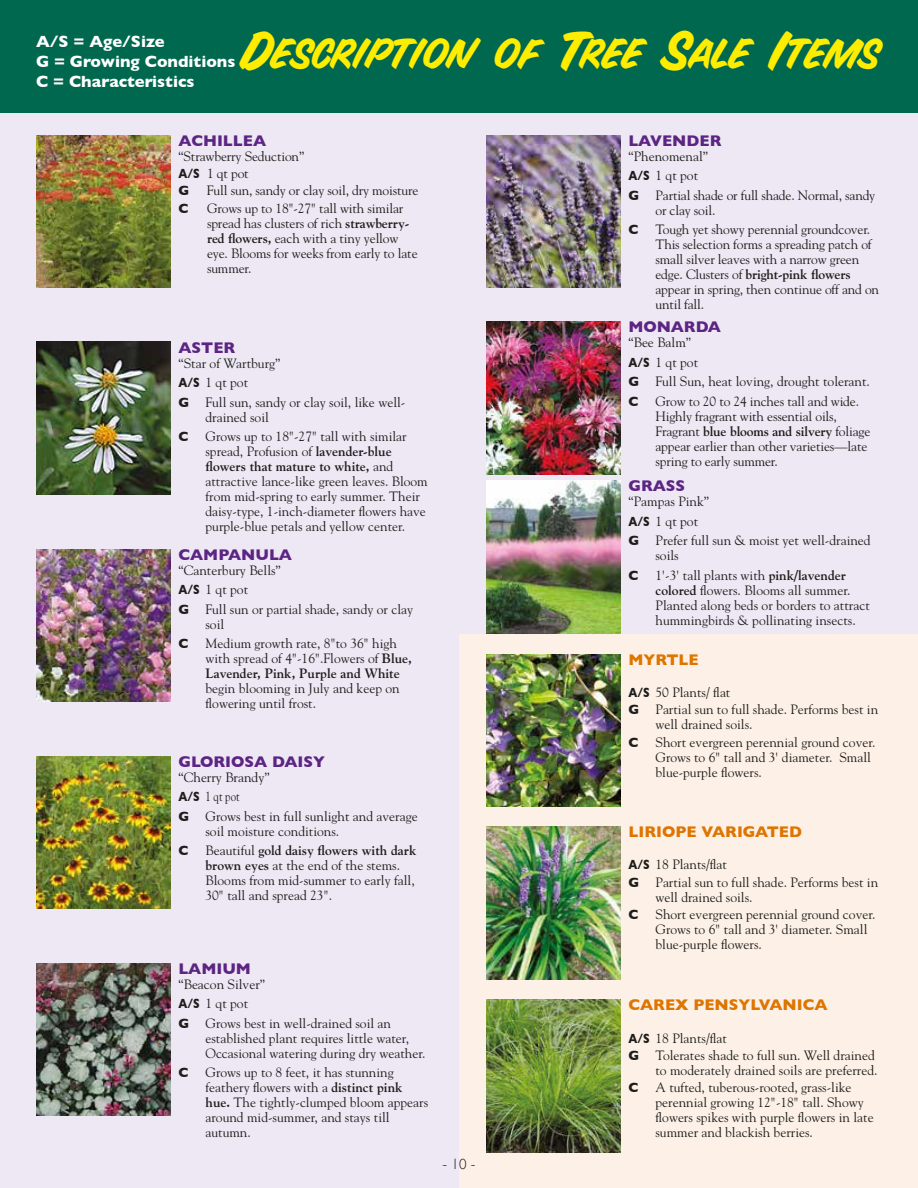
<style>
.page{position:relative;width:918px;height:1188px;background:#fff}
.page>*{position:absolute;margin:0;border:0;box-sizing:border-box;transform-origin:0 0}
.t1{font:42px "Falkland";color:#ffed00}
.t2{font:700 16.5px "Gill Sans";color:#fff}
.name_of_item{font:700 15.75px "Gill Sans";color:#5c2483}
.name_of_item-2{font:700 15.75px "Gill Sans";color:#dd7500}
.t3{font:300 15px "Gill Sans";color:#1d1d1b}
.name_of_item-3{font:13.5px/15px "Goudy";color:#1d1d1b}
.t4{font:700 13.5px "Gill Sans";color:#1d1d1b}
.name_of_item-4{font:13.5px "Goudy";color:#1d1d1b;scale:.8 1}
.s1{font-family:"Gill Sans";font-weight:700}
.s2{font-weight:700}
</style>
<div class="page">
<div style="left:0;top:112px;width:459px;height:1076px;background:#ede8f4"></div>
<div style="left:459px;top:634px;width:459px;height:554px;background:#fdf1e7"></div>
<div style="left:459px;top:112px;width:459px;height:522px;background:#ede8f4"></div>
<img style="left:486px;top:826px;width:135px;height:153px">
<img style="left:486px;top:654px;width:135px;height:153px">
<img style="left:486px;top:1000px;width:135px;height:153px">
<div style="left:0;top:0;width:918px;height:112px;background:#00684e"></div>
<img style="left:486px;top:321px;width:135px;height:153px">
<img style="left:486px;top:135px;width:135px;height:153px">
<img style="left:486px;top:481px;width:135px;height:153px">
<img style="left:36px;top:963px;width:135px;height:153px">
<img style="left:36px;top:135px;width:135px;height:153px">
<img style="left:36px;top:342px;width:135px;height:153px">
<img style="left:36px;top:756px;width:135px;height:153px">
<img style="left:36px;top:549px;width:135px;height:153px">
<p class="t1" style="left:241px;top:29px;width:642px">Description of Tree Sale Items</p>
<p class="t2" style="left:36px;top:29px;width:130px">A/S = Age/Size</p>
<p class="t2" style="left:36px;top:48px;width:201px">G = Growing Conditions</p>
<p class="t2" style="left:36px;top:68px;width:160px">C = Characteristics</p>
<p class="name_of_item" style="left:178px;top:128px;width:89px">ACHILLEA</p>
<p class="name_of_item-3" style="left:178px;top:148px;width:127px">“Strawberry Seduction”</p>
<p class="name_of_item-3" style="left:178px;top:166px;width:72px"><span class="s1">A/S</span> 1 qt pot</p>
<p class="t4" style="left:179px;top:180px;width:12px">G</p>
<p class="name_of_item-3" style="left:207px;top:183px;width:213px">Full sun, sandy or clay soil, dry moisture</p>
<p class="t4" style="left:178px;top:197px;width:12px">C</p>
<p class="name_of_item-3" style="left:207px;top:200px;width:212px">Grows up to 18"-27" tall with similar spread has clusters of rich <span class="s2">strawberry&shy;red flowers,</span> each with a tiny yellow eye. Blooms for weeks from early to late summer.</p>
<p class="name_of_item" style="left:178px;top:335px;width:58px">ASTER</p>
<p class="name_of_item-3" style="left:178px;top:355px;width:103px">“Star of Wartburg”</p>
<p class="name_of_item-3" style="left:178px;top:375px;width:71px"><span class="s1">A/S</span> 1 qt pot</p>
<p class="name_of_item-3" style="left:206px;top:394px;width:201px;text-indent:-27px"><span class="s1">G</span> Full sun, sandy or clay soil, like well&shy;drained soil</p>
<p class="t4" style="left:178px;top:426px;width:12px">C</p>
<p class="name_of_item-3" style="left:206px;top:429px;width:224px">Grows up to 18"-27" tall with similar spread, Profusion of <span class="s2">lavender-blue flowers that mature to white,</span> and attractive lance-like green leaves. Bloom from mid-spring to early summer. Their daisy-type, 1-inch-diameter flowers have purple-blue petals and yellow center.</p>
<p class="name_of_item" style="left:178px;top:542px;width:115px">CAMPANULA</p>
<p class="name_of_item-3" style="left:178px;top:562px;width:104px">“Canterbury Bells”</p>
<p class="name_of_item-3" style="left:178px;top:582px;width:71px"><span class="s1">A/S</span> 1 qt pot</p>
<p class="name_of_item-3" style="left:206px;top:601px;width:209px;text-indent:-27px"><span class="s1">G</span> Full sun or partial shade, sandy or clay soil</p>
<p class="t4" style="left:178px;top:633px;width:12px">C</p>
<p class="name_of_item-3" style="left:206px;top:636px;width:208px">Medium growth rate, 8"to 36" high with spread of 4"-16".Flowers of <span class="s2">Blue,<br>Lavender, Pink, Purple and White </span>begin blooming in July and keep on flowering until frost.</p>
<p class="name_of_item" style="left:178px;top:749px;width:148px">GLORIOSA DAISY</p>
<p class="name_of_item-3" style="left:178px;top:769px;width:93px">“Cherry Brandy”</p>
<p class="name_of_item-4" style="left:178px;top:788px;width:78px"><span class="s1">A/S</span> 1 qt pot</p>
<p class="name_of_item-3" style="left:206px;top:808px;width:214px;text-indent:-27px"><span class="s1">G</span> Grows best in full sunlight and average soil moisture conditions.</p>
<p class="t4" style="left:178px;top:840px;width:12px">C</p>
<p class="name_of_item-3" style="left:205px;top:843px;width:213px">Beautiful <span class="s2">gold daisy flowers with dark brown eyes</span> at the end of the stems.<br>Blooms from mid-summer to early fall, 30" tall and spread 23".</p>
<p class="name_of_item" style="left:178px;top:956px;width:74px">LAMIUM</p>
<p class="name_of_item-3" style="left:178px;top:976px;width:88px">“Beacon Silver”</p>
<p class="name_of_item-3" style="left:178px;top:996px;width:71px"><span class="s1">A/S</span> 1 qt pot</p>
<p class="name_of_item-3" style="left:206px;top:1015px;width:222px;text-indent:-27px"><span class="s1">G</span> Grows best in well-drained soil an established plant requires little water,<br>Occasional watering during dry weather.</p>
<p class="t4" style="left:178px;top:1062px;width:12px">C</p>
<p class="name_of_item-3" style="left:206px;top:1065px;width:224px">Grows up to 8 feet, it has stunning feathery flowers with a <span class="s2">distinct pink hue.</span> The tightly-clumped bloom appears around mid-summer, and stays till autumn.</p>
<p class="t3" style="left:443px;top:1152px;width:34px">- 10 -</p>
<p class="name_of_item" style="left:628px;top:128px;width:94px">LAVENDER</p>
<p class="name_of_item-3" style="left:628px;top:148px;width:81px">“Phenomenal”</p>
<p class="name_of_item-3" style="left:628px;top:168px;width:71px"><span class="s1">A/S</span> 1 qt pot</p>
<p class="name_of_item-3" style="left:656px;top:187px;width:221px;text-indent:-27px"><span class="s1">G</span> Partial shade or full shade. Normal, sandy or clay soil.</p>
<p class="t4" style="left:628px;top:219px;width:12px">C</p>
<p class="name_of_item-3" style="left:656px;top:222px;width:225px">Tough yet showy perennial groundcover.<br>This selection forms a spreading patch of small silver leaves with a narrow green edge. Clusters of <span class="s2">bright-pink flowers </span>appear in spring, then continue off and on until fall.</p>
<p class="name_of_item" style="left:628px;top:314px;width:94px">MONARDA</p>
<p class="name_of_item-3" style="left:628px;top:335px;width:64px">“Bee Balm”</p>
<p class="name_of_item-3" style="left:628px;top:354px;width:71px"><span class="s1">A/S</span> 1 qt pot</p>
<p class="name_of_item-3" style="left:628px;top:374px;width:243px"><span class="s1">G</span> Full Sun, heat loving, drought tolerant.</p>
<p class="t4" style="left:628px;top:390px;width:12px">C</p>
<p class="name_of_item-3" style="left:656px;top:393px;width:216px">Grow to 20 to 24 inches tall and wide.<br>Highly fragrant with essential oils, Fragrant <span class="s2">blue blooms and silvery</span> foliage appear earlier than other varieties—late spring to early summer.</p>
<p class="name_of_item" style="left:628px;top:474px;width:58px">GRASS</p>
<p class="name_of_item-3" style="left:628px;top:494px;width:82px">“Pampas Pink”</p>
<p class="name_of_item-3" style="left:628px;top:514px;width:71px"><span class="s1">A/S</span> 1 qt pot</p>
<p class="name_of_item-3" style="left:656px;top:533px;width:217px;text-indent:-27px"><span class="s1">G</span> Prefer full sun &amp; moist yet well-drained soils</p>
<p class="t4" style="left:628px;top:565px;width:12px">C</p>
<p class="name_of_item-3" style="left:655px;top:568px;width:216px">1'-3' tall plants with <span class="s2">pink/lavender colored</span> flowers. Blooms all summer.<br>Planted along beds or borders to attract hummingbirds &amp; pollinating insects.</p>
<p class="name_of_item-2" style="left:628px;top:647px;width:72px">MYRTLE</p>
<p class="name_of_item-3" style="left:628px;top:685px;width:103px"><span class="s1">A/S</span> 50 Plants/ flat</p>
<p class="name_of_item-3" style="left:656px;top:702px;width:224px;text-indent:-27px"><span class="s1">G</span> Partial sun to full shade. Performs best in well drained soils.</p>
<p class="t4" style="left:628px;top:731px;width:12px">C</p>
<p class="name_of_item-3" style="left:656px;top:734px;width:222px">Short evergreen perennial ground cover.<br>Grows to 6" tall and 3' diameter. Small blue-purple flowers.</p>
<p class="name_of_item-2" style="left:628px;top:819px;width:175px">LIRIOPE VARIGATED</p>
<p class="name_of_item-3" style="left:628px;top:857px;width:100px"><span class="s1">A/S</span> 18 Plants/flat</p>
<p class="name_of_item-3" style="left:656px;top:874px;width:224px;text-indent:-27px"><span class="s1">G</span> Partial sun to full shade. Performs best in well drained soils.</p>
<p class="t4" style="left:628px;top:903px;width:12px">C</p>
<p class="name_of_item-3" style="left:656px;top:906px;width:222px">Short evergreen perennial ground cover.<br>Grows to 6" tall and 3' diameter. Small blue-purple flowers.</p>
<p class="name_of_item-2" style="left:628px;top:993px;width:201px">CAREX PENSYLVANICA</p>
<p class="name_of_item-3" style="left:628px;top:1030px;width:100px"><span class="s1">A/S</span> 18 Plants/flat</p>
<p class="name_of_item-3" style="left:628px;top:1048px;width:251px;text-align:right"><span class="s1">G</span> Tolerates shade to full sun. Well drained to moderately drained soils are preferred.</p>
<p class="t4" style="left:628px;top:1077px;width:12px">C</p>
<p class="name_of_item-3" style="left:656px;top:1080px;width:220px">A tufted, tuberous-rooted, grass-like perennial growing 12"-18" tall. Showy flowers spikes with purple flowers in late summer and blackish berries.</p>
</div>
